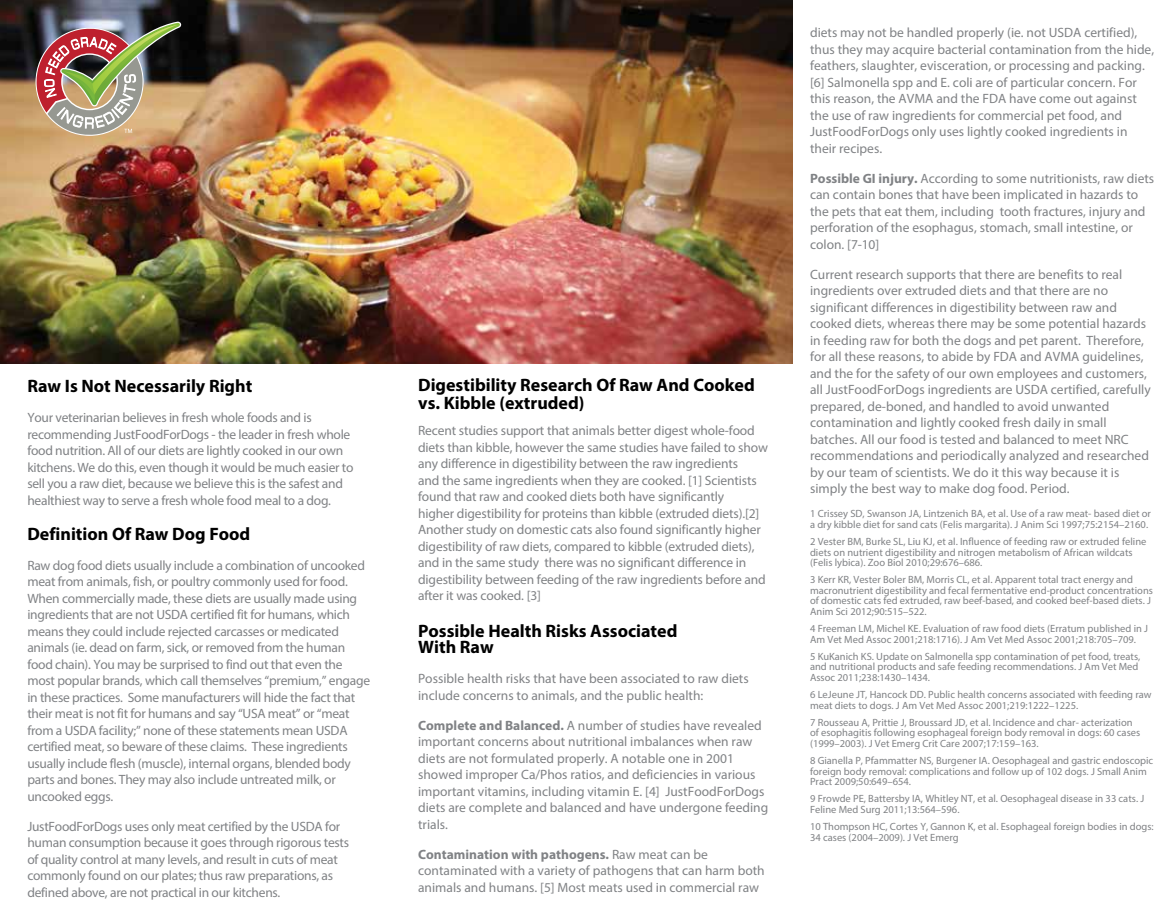
<style>
.page{position:relative;width:1175px;height:918px;background:#fff}
.page>*{position:absolute;margin:0;border:0;box-sizing:border-box;transform-origin:0 0}
.t1{font:700 18px/18px "Myriad Pro";color:#000}
.t2{font:13.5px/16.5px "Myriad Pro";letter-spacing:-.01em;color:#808285}
.t3{font:10.5px/10.5px "Myriad Pro";color:#808285}
.s1{font-weight:700}
</style>
<div class="page">
<img style="left:0;top:0;width:792px;height:364px">
<img style="left:37px;top:21px;width:145px;height:114px">
<h1 class="t1" style="left:27px;top:377px;width:226px">Raw Is Not Necessarily Right</h1>
<p class="t2" style="left:27px;top:409px;width:328px">Your veterinarian believes in fresh whole foods and is recommending JustFoodForDogs - the leader in fresh whole food nutrition. All of our diets are lightly cooked in our own kitchens. We do this, even though it would be much easier to sell you a raw diet, because we believe this is the safest and healthiest way to serve a fresh whole food meal to a dog.</p>
<h1 class="t1" style="left:27px;top:524px;width:224px">Definition Of Raw Dog Food</h1>
<p class="t2" style="left:27px;top:557px;width:344px">Raw dog food diets usually include a combination of uncooked meat from animals, fish, or poultry commonly used for food.<br>When commercially made, these diets are usually made using ingredients that are not USDA certified fit for humans, which means they could include rejected carcasses or medicated animals (ie. dead on farm, sick, or removed from the human food chain). You may be surprised to find out that even the most popular brands, which call themselves “premium,” engage in these practices. Some manufacturers will hide the fact that their meat is not fit for humans and say “USA meat” or “meat from a USDA facility;” none of these statements mean USDA certified meat, so beware of these claims. These ingredients usually include flesh (muscle), internal organs, blended body parts and bones. They may also include untreated milk, or uncooked eggs.</p>
<p class="t2" style="left:27px;top:818px;width:323px">JustFoodForDogs uses only meat certified by the USDA for human consumption because it goes through rigorous tests of quality control at many levels, and result in cuts of meat commonly found on our plates; thus raw preparations, as defined above, are not practical in our kitchens.</p>
<h1 class="t1" style="left:418px;top:375px;width:338px">Digestibility Research Of Raw And Cooked vs. Kibble (extruded)</h1>
<p class="t2" style="left:418px;top:422px;width:351px">Recent studies support that animals better digest whole-food diets than kibble, however the same studies have failed to show any difference in digestibility between the raw ingredients<br>and the same ingredients when they are cooked. [1] Scientists found that raw and cooked diets both have significantly<br>higher digestibility for proteins than kibble (extruded diets).[2] Another study on domestic cats also found significantly higher digestibility of raw diets, compared to kibble (extruded diets), and in the same study there was no significant difference in digestibility between feeding of the raw ingredients before and after it was cooked. [3]</p>
<h1 class="t1" style="left:418px;top:622px;width:261px;line-height:16.5px">Possible Health Risks Associated<br>With Raw</h1>
<p class="t2" style="left:418px;top:670px;width:332px">Possible health risks that have been associated to raw diets include concerns to animals, and the public health:</p>
<p class="t2" style="left:418px;top:717px;width:352px"><span class="s1">Complete and Balanced.</span> A number of studies have revealed important concerns about nutritional imbalances when raw diets are not formulated properly. A notable one in 2001 showed improper Ca/Phos ratios, and deficiencies in various important vitamins, including vitamin E. [4] JustFoodForDogs diets are complete and balanced and have undergone feeding trials.</p>
<p class="t2" style="left:418px;top:846px;width:348px"><span class="s1">Contamination with pathogens.</span> Raw meat can be contaminated with a variety of pathogens that can harm both animals and humans. [5] Most meats used in commercial raw</p>
<p class="t2" style="left:810px;top:24px;width:345px">diets may not be handled properly (ie. not USDA certified), thus they may acquire bacterial contamination from the hide, feathers, slaughter, evisceration, or processing and packing. [6] Salmonella spp and E. coli are of particular concern. For this reason, the AVMA and the FDA have come out against the use of raw ingredients for commercial pet food, and JustFoodForDogs only uses lightly cooked ingredients in their recipes.</p>
<p class="t2" style="left:810px;top:170px;width:346px"><span class="s1">Possible GI injury.</span> According to some nutritionists, raw diets can contain bones that have been implicated in hazards to the pets that eat them, including tooth fractures, injury and perforation of the esophagus, stomach, small intestine, or colon. [7-10]</p>
<p class="t2" style="left:810px;top:266px;width:342px">Current research supports that there are benefits to real ingredients over extruded diets and that there are no significant differences in digestibility between raw and cooked diets, whereas there may be some potential hazards in feeding raw for both the dogs and pet parent. Therefore, for all these reasons, to abide by FDA and AVMA guidelines, and the for the safety of our own employees and customers, all JustFoodForDogs ingredients are USDA certified, carefully prepared, de-boned, and handled to avoid unwanted contamination and lightly cooked fresh daily in small batches. All our food is tested and balanced to meet NRC recommendations and periodically analyzed and researched by our team of scientists. We do it this way because it is simply the best way to make dog food. Period.</p>
<p class="t3" style="left:810px;top:508px;width:342px">1 Crissey SD, Swanson JA, Lintzenich BA, et al. Use of a raw meat- based diet or a dry kibble diet for sand cats (Felis margarita). J Anim Sci 1997;75:2154–2160.</p>
<p class="t3" style="left:810px;top:536px;width:338px">2 Vester BM, Burke SL, Liu KJ, et al. Influence of feeding raw or extruded feline diets on nutrient digestibility and nitrogen metabolism of African wildcats (Felis lybica). Zoo Biol 2010;29:676–686.</p>
<p class="t3" style="left:810px;top:574px;width:344px">3 Kerr KR, Vester Boler BM, Morris CL, et al. Apparent total tract energy and macronutrient digestibility and fecal fermentative end-product concentrations of domestic cats fed extruded, raw beef-based, and cooked beef-based diets. J Anim Sci 2012;90:515–522.</p>
<p class="t3" style="left:810px;top:623px;width:339px">4 Freeman LM, Michel KE. Evaluation of raw food diets (Erratum published in J<br>Am Vet Med Assoc 2001;218:1716). J Am Vet Med Assoc 2001;218:705–709.</p>
<p class="t3" style="left:810px;top:651px;width:332px">5 KuKanich KS. Update on Salmonella spp contamination of pet food, treats, and nutritional products and safe feeding recommendations. J Am Vet Med<br>Assoc 2011;238:1430–1434.</p>
<p class="t3" style="left:810px;top:689px;width:343px">6 LeJeune JT, Hancock DD. Public health concerns associated with feeding raw meat diets to dogs. J Am Vet Med Assoc 2001;219:1222–1225.</p>
<p class="t3" style="left:810px;top:717px;width:332px">7 Rousseau A, Prittie J, Broussard JD, et al. Incidence and char- acterization of esophagitis following esophageal foreign body removal in dogs: 60 cases (1999–2003). J Vet Emerg Crit Care 2007;17:159–163.</p>
<p class="t3" style="left:810px;top:755px;width:345px">8 Gianella P, Pfammatter NS, Burgener IA. Oesophageal and gastric endoscopic foreign body removal: complications and follow up of 102 dogs. J Small Anim<br>Pract 2009;50:649–654.</p>
<p class="t3" style="left:810px;top:793px;width:336px">9 Frowde PE, Battersby IA, Whitley NT, et al. Oesophageal disease in 33 cats. J<br>Feline Med Surg 2011;13:564–596.</p>
<p class="t3" style="left:810px;top:821px;width:345px">10 Thompson HC, Cortes Y, Gannon K, et al. Esophageal foreign bodies in dogs:<br>34 cases (2004–2009). J Vet Emerg</p>
</div>
